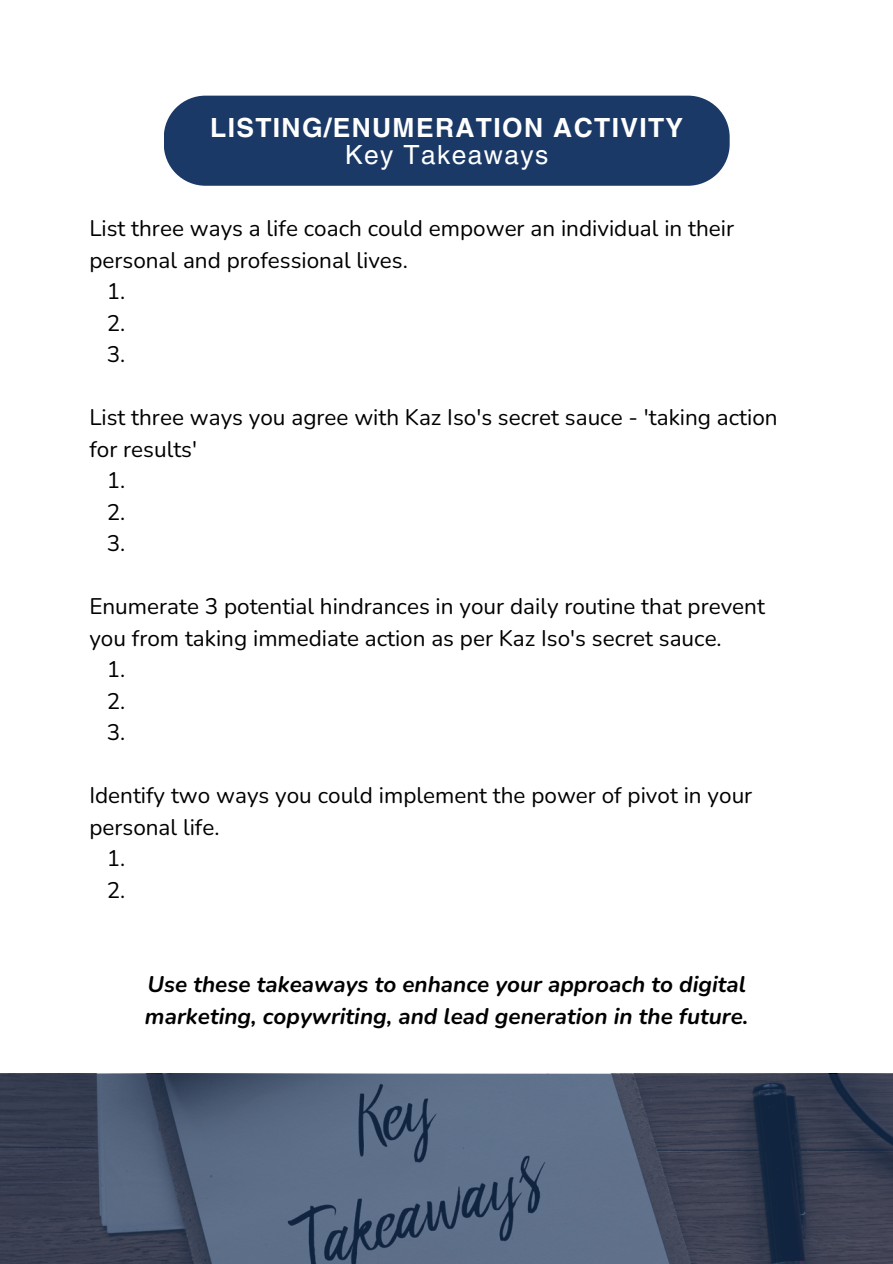
<style>
.page{position:relative;width:893px;height:1264px;background:#fff}
.page>*{position:absolute;margin:0;border:0;box-sizing:border-box;transform-origin:0 0}
.t1{font:700 26.4px "Helvetica LT Pro";letter-spacing:.05em;color:#fff}
.t2{font:26.4px "Helvetica LT Pro";letter-spacing:.05em;color:#fff}
.t3{font:22.5px "Nunito";color:#000}
.t4{font:italic 700 22.5px/31.5px "Nunito";color:#000}
</style>
<div class="page">
<div style="left:164px;top:96px;width:565px;height:90px;background:#1a3966"></div>
<svg style="left:0;top:1074px;width:892px;height:189px"></svg>
<p class="t1" style="left:210px;top:118px;width:474px">LISTING/ENUMERATION ACTIVITY</p>
<p class="t2" style="left:345px;top:145px;width:204px">Key Takeaways</p>
<p class="t3" style="left:89px;top:213px;width:646px">List three ways a life coach could empower an individual in their</p>
<p class="t3" style="left:89px;top:245px;width:320px">personal and professional lives.</p>
<p class="t3" style="left:107px;top:276px;width:20px">1.</p>
<p class="t3" style="left:107px;top:308px;width:20px">2.</p>
<p class="t3" style="left:107px;top:339px;width:20px">3.</p>
<p class="t3" style="left:89px;top:402px;width:689px">List three ways you agree with Kaz Iso's secret sauce - 'taking action</p>
<p class="t3" style="left:89px;top:434px;width:109px">for results'</p>
<p class="t3" style="left:107px;top:465px;width:20px">1.</p>
<p class="t3" style="left:107px;top:497px;width:20px">2.</p>
<p class="t3" style="left:107px;top:528px;width:20px">3.</p>
<p class="t3" style="left:89px;top:591px;width:677px">Enumerate 3 potential hindrances in your daily routine that prevent</p>
<p class="t3" style="left:89px;top:623px;width:634px">you from taking immediate action as per Kaz Iso's secret sauce.</p>
<p class="t3" style="left:107px;top:654px;width:20px">1.</p>
<p class="t3" style="left:107px;top:686px;width:20px">2.</p>
<p class="t3" style="left:107px;top:717px;width:20px">3.</p>
<p class="t3" style="left:89px;top:780px;width:664px">Identify two ways you could implement the power of pivot in your</p>
<p class="t3" style="left:89px;top:812px;width:132px">personal life.</p>
<p class="t3" style="left:107px;top:843px;width:20px">1.</p>
<p class="t3" style="left:107px;top:875px;width:20px">2.</p>
<p class="t4" style="left:145px;top:969px;width:605px">Use these takeaways to enhance your approach to digital marketing, copywriting, and lead generation in the future.</p>
</div>
